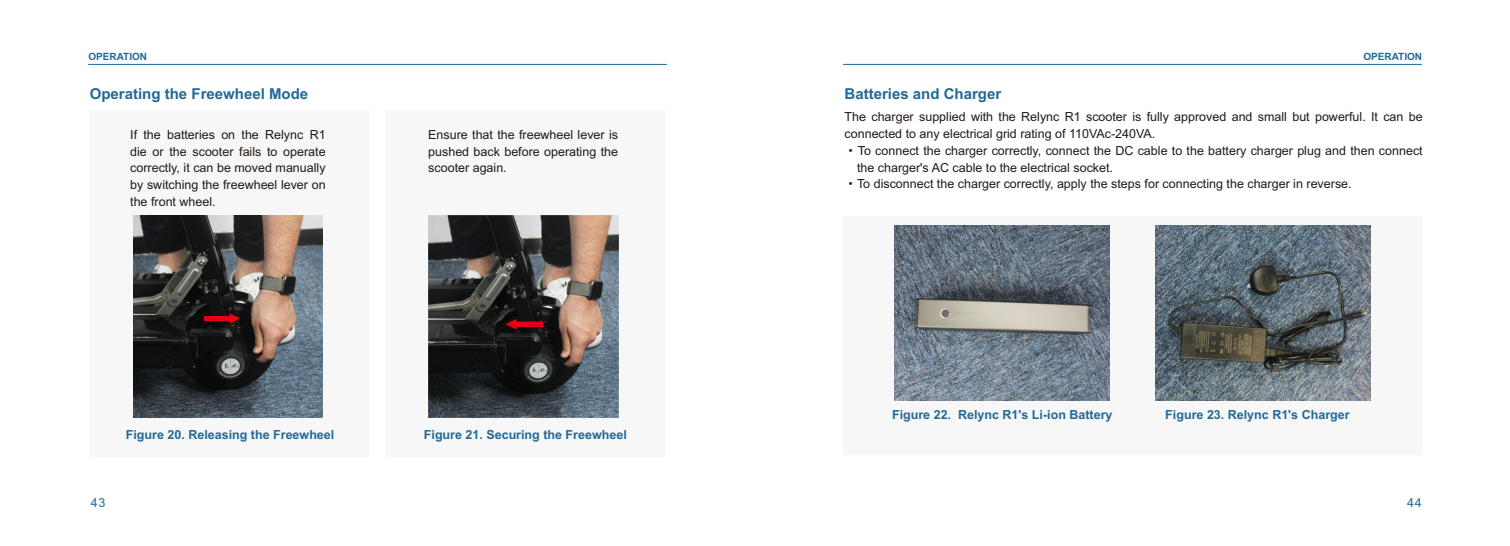
<style>
.page{position:relative;width:1510px;height:546px;background:#fff}
.page>*{position:absolute;margin:0;border:0;box-sizing:border-box;transform-origin:0 0}
.t1{font:700 15px "Arial";color:#216997}
.t2{font:12.5px/16.8px "Arial";color:#231916;text-align:justify}
.t3{font:700 12.5px "Arial";color:#216997}
.t4{font:12.5px "Arial";color:#1f699d}
.t5{font:700 10px "Arial";color:#216997}
.s1{font-family:"Sim Sun"}
</style>
<div class="page">
<hr style="left:843px;top:64px;width:578px;height:1px;background:#216997">
<hr style="left:88px;top:64px;width:578px;height:1px;background:#216997">
<div style="left:90px;top:110px;width:280px;height:346px;background:#f7f7f8"></div>
<div style="left:386px;top:110px;width:280px;height:346px;background:#f7f7f8"></div>
<img style="left:428px;top:216px;width:190px;height:202px">
<svg style="left:505px;top:319px;width:38px;height:11px"></svg>
<img style="left:133px;top:216px;width:190px;height:202px">
<svg style="left:204px;top:313px;width:36px;height:11px"></svg>
<div style="left:843px;top:216px;width:578px;height:238px;background:#f7f7f8"></div>
<img style="left:894px;top:225px;width:215px;height:175px">
<img style="left:1155px;top:225px;width:215px;height:175px">
<p class="t5" style="left:88px;top:52px;width:60px">OPERATION</p>
<p class="t5" style="left:1363px;top:52px;width:60px">OPERATION</p>
<p class="t1" style="left:90px;top:88px;width:220px">Operating the Freewheel Mode</p>
<p class="t1" style="left:844px;top:88px;width:158px">Batteries and Charger</p>
<p class="t2" style="left:844px;top:110px;width:579px">The charger supplied with the Relync R1 scooter is fully approved and small but powerful. It can be</p>
<p class="t2" style="left:844px;top:126px;width:312px">connected to any electrical grid rating of 110VAc-240VA.</p>
<p class="t2" style="left:844px;top:143px;width:579px"><span class="s1">·</span>To connect the charger correctly, connect the DC cable to the battery charger plug and then connect</p>
<p class="t2" style="left:857px;top:160px;width:257px">the charger's AC cable to the electrical socket.</p>
<p class="t2" style="left:844px;top:177px;width:508px"><span class="s1">·</span>To disconnect the charger correctly, apply the steps for connecting the charger in reverse.</p>
<p class="t2" style="left:130px;top:127px;width:197px">If the batteries on the Relync R1 die or the scooter fails to operate correctly, it can be moved manually by switching the freewheel lever on the front wheel.</p>
<p class="t2" style="left:428px;top:127px;width:191px">Ensure that the freewheel lever is pushed back before operating the scooter again.</p>
<p class="t3" style="left:126px;top:429px;width:210px">Figure 20. Releasing the Freewheel</p>
<p class="t3" style="left:424px;top:429px;width:204px">Figure 21. Securing the Freewheel</p>
<p class="t3" style="left:892px;top:410px;width:222px">Figure 22. Relync R1's Li-ion Battery</p>
<p class="t3" style="left:1165px;top:410px;width:186px">Figure 23. Relync R1's Charger</p>
<p class="t4" style="left:91px;top:497px;width:16px">43</p>
<p class="t4" style="left:1407px;top:497px;width:16px">44</p>
</div>
